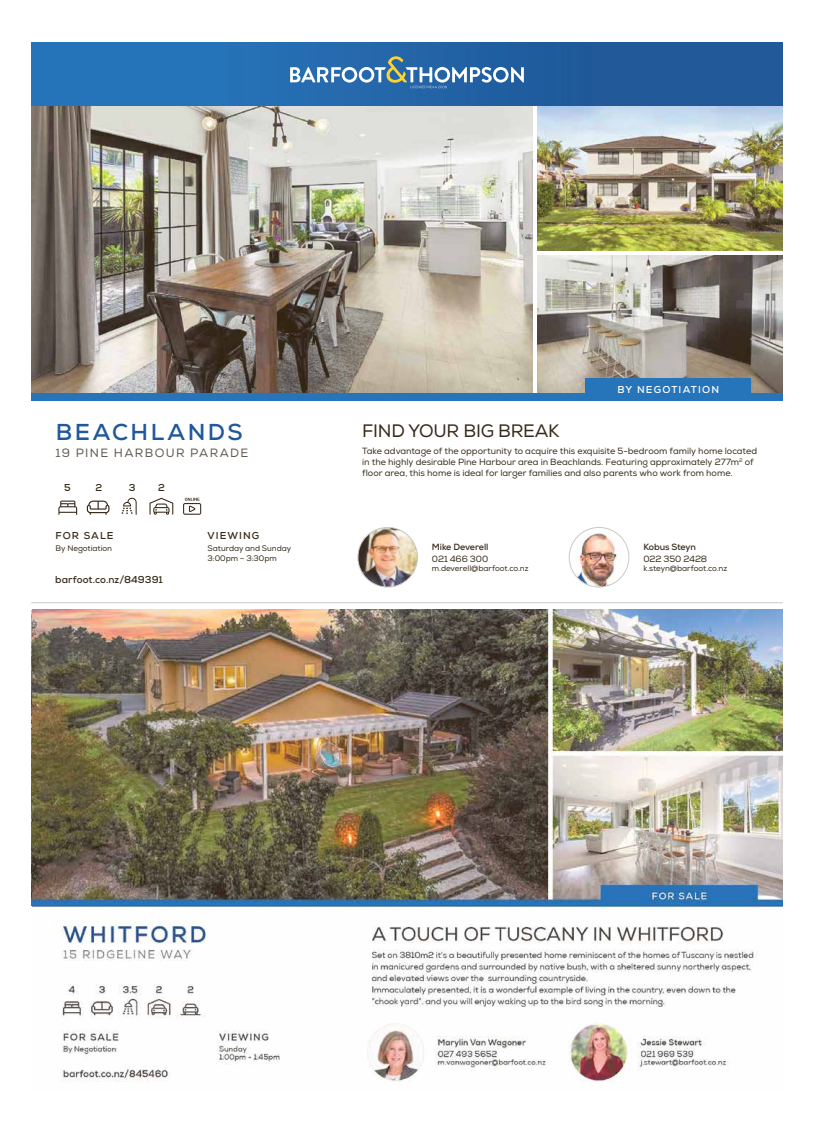
<style>
.page{position:relative;width:814px;height:1134px;background:#fff}
.page>*{position:absolute;margin:0;border:0;box-sizing:border-box;transform-origin:0 0}
.t1{font:700 23px "Nexa";letter-spacing:.105em;color:#205899}
.t2{font:18px "Nexa";letter-spacing:-.015em;color:#362b1a}
.t3{font:12px "Nexa";letter-spacing:.115em;color:#615a52}
.t4{font:700 10px "Nexa";letter-spacing:.005em;color:#362b1a}
.t5{font:700 10px "Nexa";letter-spacing:.115em;color:#fff}
.t6{font:700 10px "Nexa";letter-spacing:.025em;color:#362b1a}
.t7{font:700 10px "Nexa";letter-spacing:.105em;color:#362b1a}
.t8{font:9px/11px "Nexa";letter-spacing:-.005em;color:#362b1a}
.t9{font:700 9px "Nexa";letter-spacing:-.015em;color:#362b1a}
.t10{font:8px/9.6px "Nexa";letter-spacing:-.01em;color:#362b1a}
</style>
<div class="page">
<img style="left:31px;top:106px;width:501px;height:287px">
<img style="left:537px;top:106px;width:245px;height:145px">
<img style="left:537px;top:256px;width:245px;height:137px">
<div style="left:585px;top:378px;width:166px;height:15px;background:#2674b9"></div>
<div style="left:31px;top:393px;width:751px;height:8px;background:#2674b9"></div>
<svg style="left:58px;top:501px;width:19px;height:14px"></svg>
<svg style="left:122px;top:498px;width:15px;height:17px"></svg>
<svg style="left:87px;top:501px;width:22px;height:14px"></svg>
<svg style="left:149px;top:498px;width:24px;height:17px"></svg>
<svg style="left:183px;top:498px;width:18px;height:17px"></svg>
<img style="left:358px;top:528px;width:59px;height:59px">
<div style="left:357px;top:527px;width:61px;height:60px;border:1px solid #cbcac6;border-radius:50%"></div>
<img style="left:569px;top:528px;width:59px;height:59px">
<div style="left:569px;top:527px;width:60px;height:60px;border:1px solid #cbcac6;border-radius:50%"></div>
<img style="left:31px;top:43px;width:751px;height:63px">
<svg style="left:290px;top:56px;width:234px;height:32px;background:#5486b5"></svg>
<hr style="left:31px;top:602px;width:751px;height:1px;background:#cbcac6">
<img style="left:31px;top:610px;width:1px;height:288px">
<img style="left:32px;top:609px;width:750px;height:473px">
<h1 class="t1" style="left:56px;top:417px;width:188px">BEACHLANDS</h1>
<h3 class="t3" style="left:56px;top:446px;width:194px">19 PINE HARBOUR PARADE</h3>
<p class="t6" style="left:64px;top:481px;width:8px">5</p>
<p class="t6" style="left:129px;top:481px;width:8px">3</p>
<p class="t6" style="left:95px;top:481px;width:8px">2</p>
<p class="t6" style="left:158px;top:481px;width:8px">2</p>
<p class="t6" style="left:56px;top:529px;width:59px">FOR SALE</p>
<p class="t10" style="left:56px;top:544px;width:58px">By Negotiation</p>
<p class="t4" style="left:55px;top:573px;width:109px">barfoot.co.nz/849391</p>
<p class="t7" style="left:207px;top:529px;width:53px">VIEWING</p>
<p class="t10" style="left:207px;top:544px;width:85px">Saturday and Sunday<br>3:00pm – 3:30pm</p>
<p class="t5" style="left:617px;top:383px;width:103px">BY NEGOTIATION</p>
<h2 class="t2" style="left:362px;top:420px;width:199px">FIND YOUR BIG BREAK</h2>
<p class="t8" style="left:362px;top:445px;width:396px">Take advantage of the opportunity to acquire this exquisite 5-bedroom family home located in the highly desirable Pine Harbour area in Beachlands. Featuring approximately 277m<sup>2</sup> of floor area, this home is ideal for larger families and also parents who work from home.</p>
<p class="t9" style="left:432px;top:541px;width:58px">Mike Deverell</p>
<p class="t8" style="left:432px;top:553px;width:58px">021 466 300</p>
<p class="t10" style="left:432px;top:564px;width:98px">m.deverell@barfoot.co.nz</p>
<p class="t9" style="left:643px;top:541px;width:54px">Kobus Steyn</p>
<p class="t8" style="left:643px;top:553px;width:65px">022 350 2428</p>
<p class="t10" style="left:643px;top:564px;width:85px">k.steyn@barfoot.co.nz</p>
</div>
